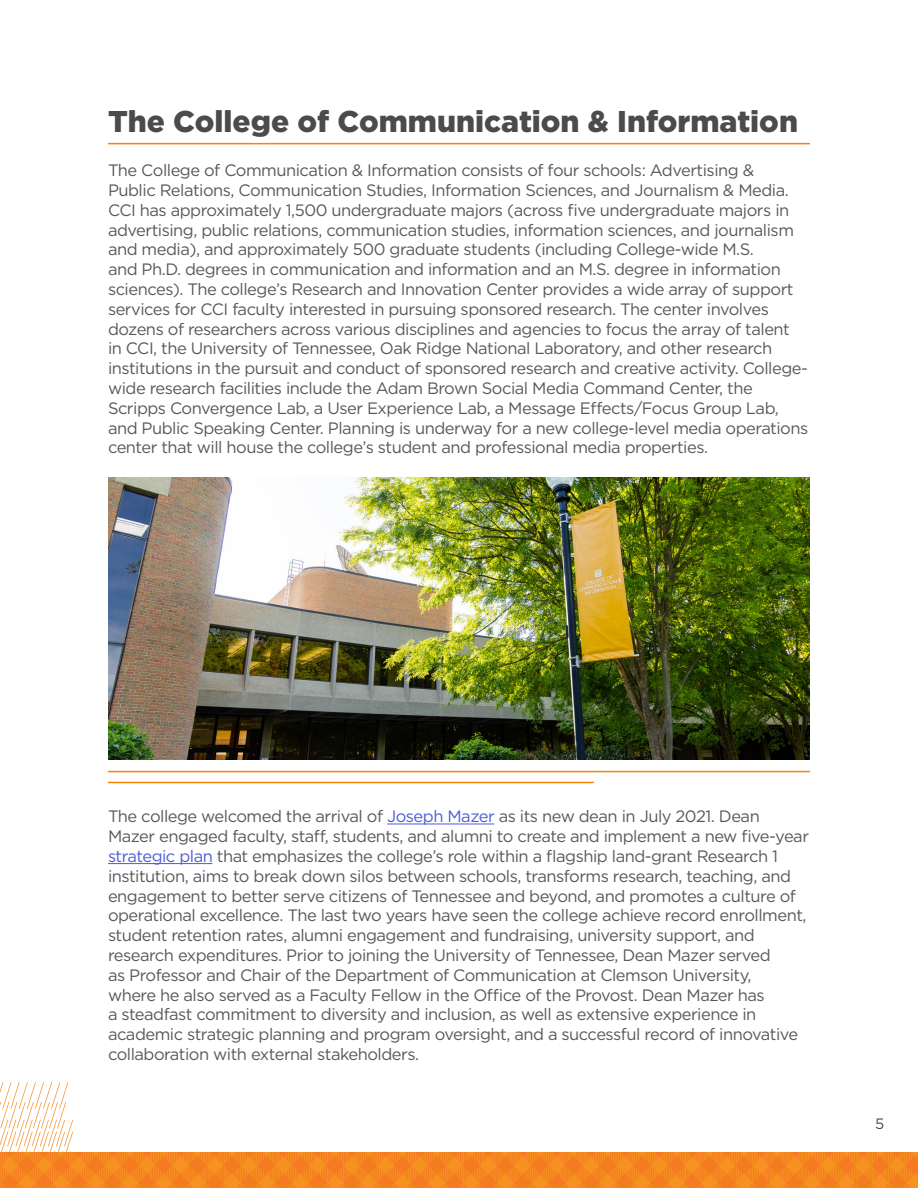
<style>
.page{position:relative;width:918px;height:1188px;background:#fff}
.page>*{position:absolute;margin:0;border:0;box-sizing:border-box;transform-origin:0 0}
.t1{font:900 30px "Gotham";color:#4b4b4b}
.t2{font:16.5px/19.8px "Gotham";letter-spacing:-.03em;color:#58595b}
.t3{font:15px "Gotham";color:#4b4b4b}
.s1{color:#4f5cd6}
</style>
<div class="page">
<svg style="left:0;top:1082px;width:73px;height:70px"></svg>
<img style="left:0;top:1152px;width:54px;height:36px">
<img style="left:765px;top:1152px;width:40px;height:36px">
<img style="left:684px;top:1152px;width:81px;height:36px">
<img style="left:805px;top:1152px;width:68px;height:36px">
<img style="left:355px;top:1152px;width:41px;height:36px">
<img style="left:274px;top:1152px;width:81px;height:36px">
<img style="left:396px;top:1152px;width:68px;height:36px">
<img style="left:150px;top:1152px;width:41px;height:36px">
<img style="left:54px;top:1152px;width:96px;height:36px">
<img style="left:191px;top:1152px;width:83px;height:36px">
<img style="left:873px;top:1152px;width:45px;height:36px">
<img style="left:560px;top:1152px;width:41px;height:36px">
<img style="left:464px;top:1152px;width:96px;height:36px">
<img style="left:601px;top:1152px;width:83px;height:36px">
<hr style="left:108px;top:143px;width:702px;height:1px;background:#ff8200">
<hr style="left:387px;top:824px;width:107px;height:1px;background:#4f5cd6">
<hr style="left:108px;top:863px;width:104px;height:1px;background:#4f5cd6">
<img style="left:108px;top:478px;width:702px;height:282px">
<hr style="left:108px;top:771px;width:702px;height:1px;background:#ff8200">
<hr style="left:108px;top:782px;width:486px;height:1px;background:#ff8200">
<h1 class="t1" style="left:108px;top:101px;width:692px">The College of Communication &amp; Information</h1>
<p class="t2" style="left:108px;top:160px;width:702px">The College of Communication &amp; Information consists of four schools: Advertising &amp;<br>Public Relations, Communication Studies, Information Sciences, and Journalism &amp; Media.<br>CCI has approximately 1,500 undergraduate majors (across five undergraduate majors in advertising, public relations, communication studies, information sciences, and journalism and media), and approximately 500 graduate students (including College-wide M.S.<br>and Ph.D. degrees in communication and information and an M.S. degree in information sciences). The college’s Research and Innovation Center provides a wide array of support services for CCI faculty interested in pursuing sponsored research. The center involves dozens of researchers across various disciplines and agencies to focus the array of talent<br>in CCI, the University of Tennessee, Oak Ridge National Laboratory, and other research institutions in the pursuit and conduct of sponsored research and creative activity. College&shy;wide research facilities include the Adam Brown Social Media Command Center, the Scripps Convergence Lab, a User Experience Lab, a Message Effects/Focus Group Lab, and Public Speaking Center. Planning is underway for a new college-level media operations center that will house the college’s student and professional media properties.</p>
<p class="t2" style="left:108px;top:806px;width:703px">The college welcomed the arrival of <span class="s1">Joseph Mazer</span> as its new dean in July 2021. Dean Mazer engaged faculty, staff, students, and alumni to create and implement a new five-year <span class="s1">strategic plan</span> that emphasizes the college’s role within a flagship land-grant Research 1 institution, aims to break down silos between schools, transforms research, teaching, and engagement to better serve citizens of Tennessee and beyond, and promotes a culture of operational excellence. The last two years have seen the college achieve record enrollment, student retention rates, alumni engagement and fundraising, university support, and research expenditures. Prior to joining the University of Tennessee, Dean Mazer served<br>as Professor and Chair of the Department of Communication at Clemson University,<br>where he also served as a Faculty Fellow in the Office of the Provost. Dean Mazer has<br>a steadfast commitment to diversity and inclusion, as well as extensive experience in academic strategic planning and program oversight, and a successful record of innovative collaboration with external stakeholders.</p>
<p class="t3" style="left:875px;top:1115px;width:11px">5</p>
</div>
